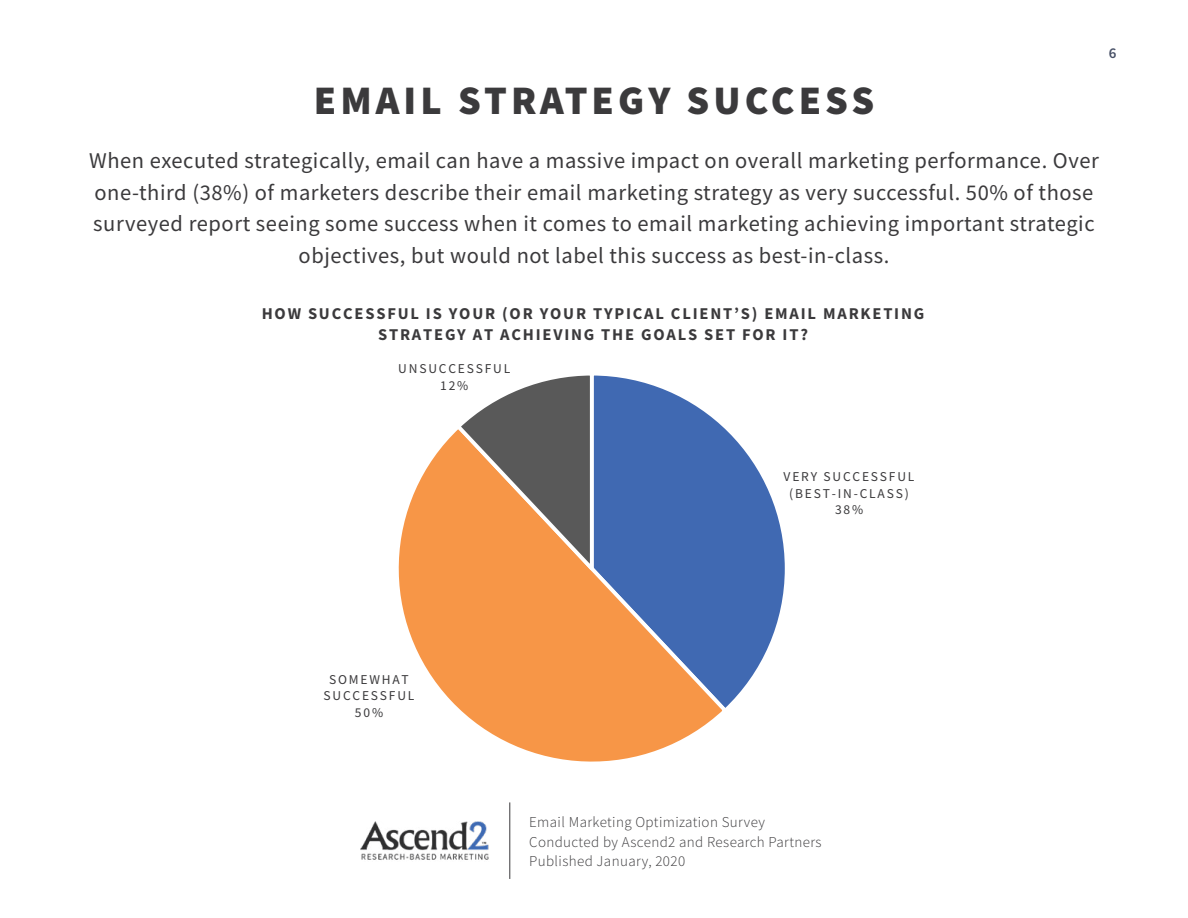
<style>
.page{position:relative;width:1188px;height:918px;background:#fff}
.page>*{position:absolute;margin:0;border:0;box-sizing:border-box;transform-origin:0 0}
.t1{font:900 40.5px "Source Sans Pro";letter-spacing:.1em;color:#3b3a3c}
.t2{font:22.5px/31.5px "Source Sans Pro";letter-spacing:.025em;color:#3b3a3c;text-align:center}
.t3{font:700 16.5px/21px "Source Sans Pro";letter-spacing:.11em;color:#3b3a3c;text-align:center}
.t4{font:300 15px/19.5px "Source Sans Pro";letter-spacing:.025em;color:#3b3a3c}
.t5{font:600 15px "Source Sans Pro";color:#475066}
.t6{font:13.5px/16.5px "Source Sans Pro";letter-spacing:.135em;color:#3b3a3c;text-align:center}
</style>
<div class="page">
<img style="left:360px;top:821px;width:129px;height:39px">
<hr style="left:510px;top:802px;width:1px;height:77px;background:#3b3a3c">
<svg style="left:596px;top:375px;width:189px;height:328px"></svg>
<svg style="left:398px;top:421px;width:332px;height:341px"></svg>
<svg style="left:453px;top:375px;width:143px;height:203px;background:#ac886b"></svg>
<p class="t5" style="left:1109px;top:43px;width:9px">6</p>
<h1 class="t1" style="left:314px;top:73px;width:562px">EMAIL STRATEGY SUCCESS</h1>
<p class="t2" style="left:89px;top:145px;width:1011px">When executed strategically, email can have a massive impact on overall marketing performance. Over one-third (38%) of marketers describe their email marketing strategy as very successful. 50% of those surveyed report seeing some success when it comes to email marketing achieving important strategic objectives, but would not label this success as best-in-class.</p>
<p class="t3" style="left:262px;top:303px;width:664px">HOW SUCCESSFUL IS YOUR (OR YOUR TYPICAL CLIENT’S) EMAIL MARKETING<br>STRATEGY AT ACHIEVING THE GOALS SET FOR IT?</p>
<p class="t6" style="left:398px;top:360px;width:113px">UNSUCCESSFUL<br>12%</p>
<p class="t6" style="left:784px;top:468px;width:132px">VERY SUCCESSFUL (BEST-IN-CLASS)<br>38%</p>
<p class="t6" style="left:324px;top:671px;width:92px">SOMEWHAT<br>SUCCESSFUL<br>50%</p>
<p class="t4" style="left:529px;top:813px;width:294px">Email Marketing Optimization Survey<br>Conducted by Ascend2 and Research Partners<br>Published January, 2020</p>
</div>
